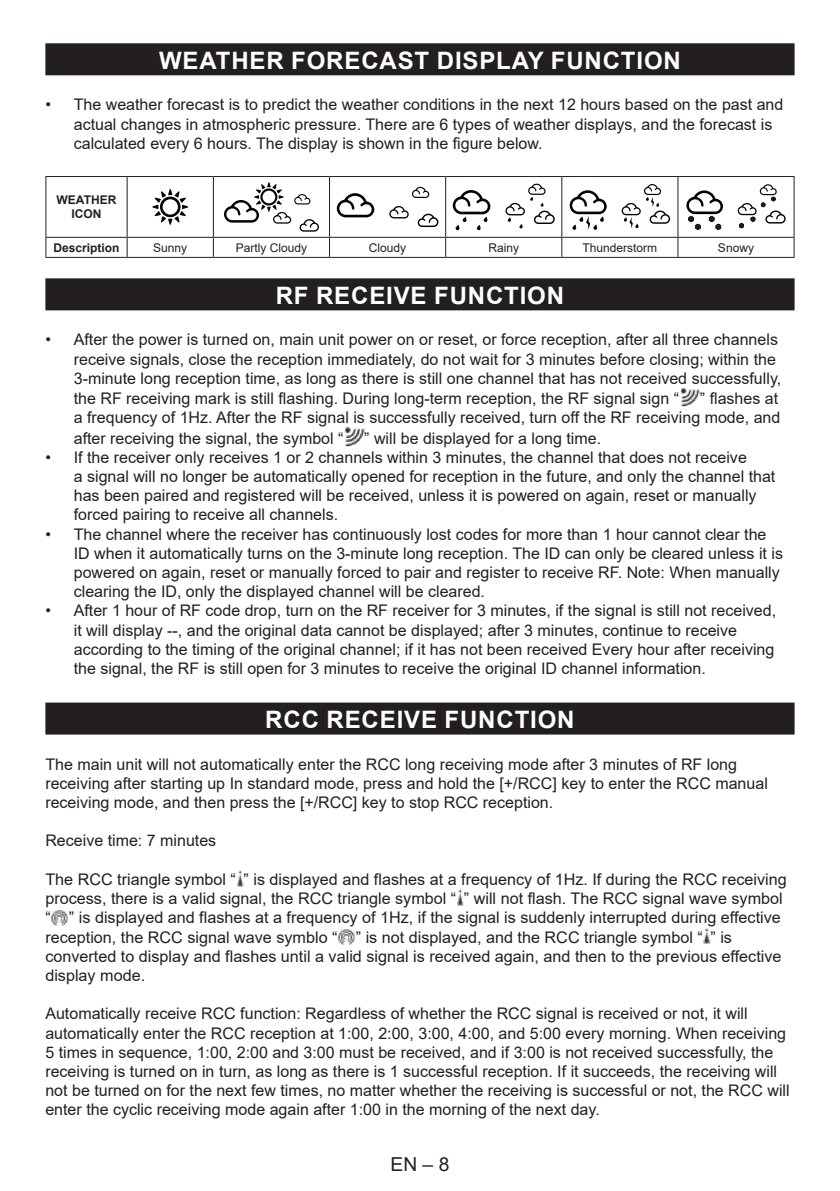
<style>
.page{position:relative;width:840px;height:1191px;background:#fff}
.page>*{position:absolute;margin:0;border:0;box-sizing:border-box;transform-origin:0 0}
.t1{font:700 24px "Arial";letter-spacing:.035em;color:#fff}
.t2{font:19.2px "Arial";color:#231f20}
.t3{font:16px/19.2px "Arial";color:#231f20}
.t4{font:12px "Arial";color:#231f20}
.t5{font:700 12px/14.4px "Arial";color:#231f20;text-align:center}
</style>
<div class="page">
<div style="left:45px;top:43px;width:749px;height:32px;background:#231f20"></div>
<div style="left:45px;top:278px;width:749px;height:32px;background:#231f20"></div>
<div style="left:45px;top:702px;width:749px;height:32px;background:#231f20"></div>
<hr style="left:45px;top:176px;width:82px;height:1px;background:#231f20">
<hr style="left:45px;top:177px;width:1px;height:60px;background:#231f20">
<hr style="left:127px;top:176px;width:86px;height:1px;background:#231f20">
<hr style="left:126px;top:177px;width:1px;height:60px;background:#231f20">
<hr style="left:213px;top:176px;width:116px;height:1px;background:#231f20">
<hr style="left:213px;top:177px;width:1px;height:60px;background:#231f20">
<hr style="left:329px;top:176px;width:116px;height:1px;background:#231f20">
<hr style="left:329px;top:177px;width:1px;height:60px;background:#231f20">
<hr style="left:445px;top:176px;width:116px;height:1px;background:#231f20">
<hr style="left:445px;top:177px;width:1px;height:60px;background:#231f20">
<hr style="left:561px;top:176px;width:116px;height:1px;background:#231f20">
<hr style="left:561px;top:177px;width:1px;height:60px;background:#231f20">
<hr style="left:677px;top:176px;width:117px;height:1px;background:#231f20">
<hr style="left:677px;top:177px;width:1px;height:60px;background:#231f20">
<hr style="left:793px;top:177px;width:1px;height:60px;background:#231f20">
<hr style="left:45px;top:237px;width:82px;height:1px;background:#231f20">
<svg style="left:45px;top:238px;width:1px;height:19px"></svg>
<hr style="left:127px;top:237px;width:86px;height:1px;background:#231f20">
<svg style="left:126px;top:238px;width:1px;height:19px"></svg>
<hr style="left:213px;top:237px;width:116px;height:1px;background:#231f20">
<svg style="left:213px;top:238px;width:1px;height:19px"></svg>
<hr style="left:329px;top:237px;width:116px;height:1px;background:#231f20">
<svg style="left:329px;top:238px;width:1px;height:19px"></svg>
<hr style="left:445px;top:237px;width:116px;height:1px;background:#231f20">
<svg style="left:445px;top:238px;width:1px;height:19px"></svg>
<hr style="left:561px;top:237px;width:116px;height:1px;background:#231f20">
<svg style="left:561px;top:238px;width:1px;height:19px"></svg>
<hr style="left:677px;top:237px;width:117px;height:1px;background:#231f20">
<svg style="left:677px;top:238px;width:1px;height:19px"></svg>
<svg style="left:793px;top:238px;width:1px;height:19px"></svg>
<hr style="left:45px;top:257px;width:82px;height:1px;background:#231f20">
<hr style="left:127px;top:257px;width:86px;height:1px;background:#231f20">
<hr style="left:213px;top:257px;width:116px;height:1px;background:#231f20">
<hr style="left:329px;top:257px;width:116px;height:1px;background:#231f20">
<hr style="left:445px;top:257px;width:116px;height:1px;background:#231f20">
<hr style="left:561px;top:257px;width:116px;height:1px;background:#231f20">
<hr style="left:677px;top:257px;width:117px;height:1px;background:#231f20">
<svg style="left:152px;top:189px;width:36px;height:36px"></svg>
<svg style="left:224px;top:182px;width:95px;height:50px"></svg>
<svg style="left:336px;top:193px;width:38px;height:24px"></svg>
<svg style="left:389px;top:206px;width:19px;height:12px"></svg>
<svg style="left:412px;top:187px;width:17px;height:11px"></svg>
<svg style="left:417px;top:214px;width:21px;height:13px"></svg>
<svg style="left:452px;top:190px;width:38px;height:41px"></svg>
<svg style="left:505px;top:184px;width:49px;height:44px"></svg>
<svg style="left:569px;top:190px;width:37px;height:40px"></svg>
<svg style="left:621px;top:184px;width:48px;height:44px"></svg>
<svg style="left:686px;top:190px;width:36px;height:40px"></svg>
<svg style="left:737px;top:184px;width:48px;height:44px"></svg>
<img style="left:680px;top:388px;width:19px;height:19px">
<img style="left:344px;top:427px;width:20px;height:19px">
<img style="left:237px;top:870px;width:6px;height:16px">
<img style="left:457px;top:889px;width:6px;height:16px">
<img style="left:51px;top:910px;width:17px;height:16px">
<img style="left:338px;top:929px;width:17px;height:16px">
<img style="left:703px;top:928px;width:7px;height:16px">
<h1 class="t1" style="left:159px;top:43px;width:523px">WEATHER FORECAST DISPLAY FUNCTION</h1>
<p class="t3" style="left:74px;top:95px;width:710px;text-indent:-28px">• The weather forecast is to predict the weather conditions in the next 12 hours based on the past and actual changes in atmospheric pressure. There are 6 types of weather displays, and the forecast is calculated every 6 hours. The display is shown in the figure below.</p>
<p class="t5" style="left:57px;top:193px;width:61px">WEATHER<br>ICON</p>
<p class="t5" style="left:53px;top:240px;width:68px">Description</p>
<p class="t4" style="left:153px;top:239px;width:36px">Sunny</p>
<p class="t4" style="left:235px;top:239px;width:73px">Partly Cloudy</p>
<p class="t4" style="left:368px;top:239px;width:39px">Cloudy</p>
<p class="t4" style="left:488px;top:239px;width:32px">Rainy</p>
<p class="t4" style="left:582px;top:239px;width:76px">Thunderstorm</p>
<p class="t4" style="left:717px;top:239px;width:38px">Snowy</p>
<h1 class="t1" style="left:275px;top:278px;width:290px">RF RECEIVE FUNCTION</h1>
<p class="t3" style="left:74px;top:330px;width:708px;text-indent:-28px">• After the power is turned on, main unit power on or reset, or force reception, after all three channels receive signals, close the reception immediately, do not wait for 3 minutes before closing; within the 3-minute long reception time, as long as there is still one channel that has not received successfully, the RF receiving mark is still flashing. During long-term reception, the RF signal sign “</p>
<p class="t3" style="left:74px;top:388px;width:707px;line-height:19.8px;text-indent:625px">” flashes at a frequency of 1Hz. After the RF signal is successfully received, turn off the RF receiving mode, and after receiving the signal, the symbol “</p>
<p class="t3" style="left:364px;top:428px;width:238px">” will be displayed for a long time.</p>
<p class="t3" style="left:74px;top:447px;width:702px;text-indent:-28px">• If the receiver only receives 1 or 2 channels within 3 minutes, the channel that does not receive<br>a signal will no longer be automatically opened for reception in the future, and only the channel that has been paired and registered will be received, unless it is powered on again, reset or manually forced pairing to receive all channels.</p>
<p class="t3" style="left:74px;top:524px;width:710px;text-indent:-28px">• The channel where the receiver has continuously lost codes for more than 1 hour cannot clear the ID when it automatically turns on the 3-minute long reception. The ID can only be cleared unless it is powered on again, reset or manually forced to pair and register to receive RF. Note: When manually clearing the ID, only the displayed channel will be cleared.</p>
<p class="t3" style="left:74px;top:601px;width:703px;text-indent:-28px">• After 1 hour of RF code drop, turn on the RF receiver for 3 minutes, if the signal is still not received, it will display --, and the original data cannot be displayed; after 3 minutes, continue to receive according to the timing of the original channel; if it has not been received Every hour after receiving the signal, the RF is still open for 3 minutes to receive the original ID channel information.</p>
<h1 class="t1" style="left:265px;top:702px;width:310px">RCC RECEIVE FUNCTION</h1>
<p class="t3" style="left:45px;top:754px;width:723px">The main unit will not automatically enter the RCC long receiving mode after 3 minutes of RF long receiving after starting up In standard mode, press and hold the [+/RCC] key to enter the RCC manual receiving mode, and then press the [+/RCC] key to stop RCC reception.</p>
<p class="t3" style="left:45px;top:831px;width:172px">Receive time: 7 minutes</p>
<p class="t3" style="left:45px;top:869px;width:742px">The RCC triangle symbol “ ” is displayed and flashes at a frequency of 1Hz. If during the RCC receiving process, there is a valid signal, the RCC triangle symbol “ ” will not flash. The RCC signal wave symbol “ ” is displayed and flashes at a frequency of 1Hz, if the signal is suddenly interrupted during effective reception, the RCC signal wave symblo “ ” is not displayed, and the RCC triangle symbol “ ” is converted to display and flashes until a valid signal is received again, and then to the previous effective display mode.</p>
<p class="t3" style="left:45px;top:1004px;width:745px">Automatically receive RCC function: Regardless of whether the RCC signal is received or not, it will automatically enter the RCC reception at 1:00, 2:00, 3:00, 4:00, and 5:00 every morning. When receiving 5 times in sequence, 1:00, 2:00 and 3:00 must be received, and if 3:00 is not received successfully, the receiving is turned on in turn, as long as there is 1 successful reception. If it succeeds, the receiving will not be turned on for the next few times, no matter whether the receiving is successful or not, the RCC will enter the cyclic receiving mode again after 1:00 in the morning of the next day.</p>
<p class="t2" style="left:390px;top:1151px;width:60px">EN – 8</p>
</div>
